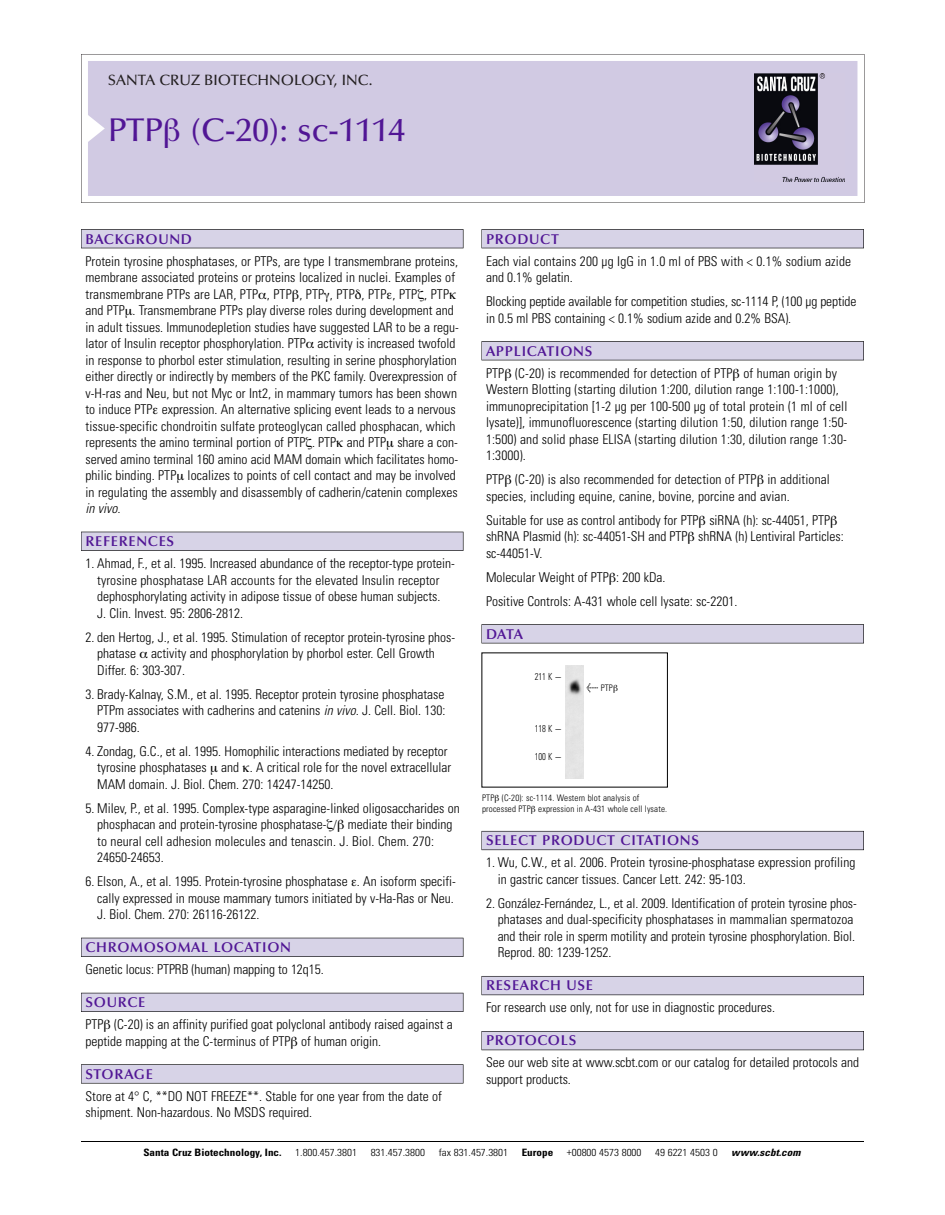
<style>
.page{position:relative;width:945px;height:1215px;background:#fff}
.page>*{position:absolute;margin:0;border:0;box-sizing:border-box;transform-origin:0 0}
.t1{font:500 33px "Optima";color:#511695}
.t2{font:500 15px "Optima";color:#231f20}
.t3{font:600 14.25px "Optima";letter-spacing:.05em;color:#511695}
.t4{font:300 condensed 13.5px/16.5px "Univers";color:#000}
.t5{font:italic 300 condensed 13.5px "Univers";color:#000}
.t6{font:300 condensed 10.2px "Univers";color:#000;scale:1.1 1}
.t7{font:700 condensed 10.2px "Univers";color:#000;scale:1.1 1}
.t8{font:italic 700 condensed 10.2px "Univers";letter-spacing:.005em;color:#000;scale:1.1 1}
.t9{font:300 condensed 9.75px "Univers";color:#000;scale:.87 1}
.t10{font:300 condensed 9px/10.5px "Univers";letter-spacing:.015em;color:#000}
.s1{font-style:italic}
.s2{font-family:"Meta Plus";font-weight:400;font-stretch:normal;font-size:10.5px}
</style>
<div class="page">
<svg style="left:81px;top:54px;width:783px;height:149px"></svg>
<div style="left:88px;top:61px;width:769px;height:135px;background:#d1cae3"></div>
<img style="left:755px;top:74px;width:90px;height:108px">
<div style="left:81px;top:229px;width:382px;height:19px;background:#525156"></div>
<div style="left:81px;top:230px;width:382px;height:18px;background:#d7d3e7"></div>
<div style="left:81px;top:532px;width:382px;height:19px;background:#515055"></div>
<div style="left:81px;top:532px;width:382px;height:18px;background:#d7d3e7"></div>
<div style="left:81px;top:938px;width:382px;height:19px;background:#525158"></div>
<div style="left:81px;top:938px;width:382px;height:18px;background:#d7d3e7"></div>
<div style="left:81px;top:993px;width:382px;height:19px;background:#54535a"></div>
<div style="left:81px;top:993px;width:382px;height:18px;background:#d7d3e7"></div>
<svg style="left:81px;top:1064px;width:382px;height:20px"></svg>
<div style="left:81px;top:1065px;width:382px;height:18px;background:#d7d3e7"></div>
<div style="left:482px;top:229px;width:382px;height:19px;background:#525156"></div>
<div style="left:482px;top:230px;width:381px;height:18px;background:#d7d3e7"></div>
<div style="left:482px;top:341px;width:382px;height:19px;background:#525155"></div>
<div style="left:482px;top:342px;width:381px;height:18px;background:#d7d3e7"></div>
<div style="left:482px;top:624px;width:382px;height:19px;background:#545357"></div>
<div style="left:482px;top:625px;width:381px;height:18px;background:#d7d3e7"></div>
<div style="left:482px;top:831px;width:382px;height:19px;background:#66646d"></div>
<div style="left:482px;top:832px;width:381px;height:18px;background:#d7d3e7"></div>
<div style="left:482px;top:976px;width:382px;height:19px;background:#5b5961"></div>
<div style="left:482px;top:977px;width:381px;height:18px;background:#d7d3e7"></div>
<div style="left:482px;top:1031px;width:382px;height:19px;background:#535259"></div>
<div style="left:482px;top:1032px;width:381px;height:18px;background:#d7d3e7"></div>
<hr style="left:81px;top:1141px;width:783px;height:1px;background:#000">
<img style="left:565px;top:666px;width:19px;height:112px">
<svg style="left:165px;top:118px;width:15px;height:30px"></svg>
<p class="t2" style="left:108px;top:74px;width:266px">SANTA CRUZ BIOTECHNOLOGY, INC.</p>
<h1 class="t1" style="left:108px;top:117px;width:299px">PTP (C-20): sc-1114</h1>
<p class="t3" style="left:86px;top:233px;width:108px">BACKGROUND</p>
<p class="t4" style="left:86px;top:254px;width:375px">Protein tyrosine phosphatases, or PTPs, are type I transmembrane proteins, membrane associated proteins or proteins localized in nuclei. Examples of transmembrane PTPs are LAR, PTP , PTP , PTP , PTP , PTP , PTP , PTP and PTP . Transmembrane PTPs play diverse roles during development and in adult tissues. Immunodepletion studies have suggested LAR to be a regu&shy;lator of Insulin receptor phosphorylation. PTP activity is increased twofold in response to phorbol ester stimulation, resulting in serine phosphorylation either directly or indirectly by members of the PKC family. Overexpression of v-H-ras and Neu, but not Myc or Int2, in mammary tumors has been shown to induce PTP expression. An alternative splicing event leads to a nervous tissue-specific chondroitin sulfate proteoglycan called phosphacan, which represents the amino terminal portion of PTP . PTP and PTP share a con&shy;served amino terminal 160 amino acid MAM domain which facilitates homo&shy;philic binding. PTP localizes to points of cell contact and may be involved in regulating the assembly and disassembly of cadherin/catenin complexes</p>
<p class="t5" style="left:86px;top:503px;width:36px">in vivo.</p>
<p class="t3" style="left:86px;top:536px;width:90px">REFERENCES</p>
<p class="t4" style="left:97px;top:556px;width:359px;text-indent:-12px">1. Ahmad, F., et al. 1995. Increased abundance of the receptor-type protein&shy;tyrosine phosphatase LAR accounts for the elevated Insulin receptor dephosphorylating activity in adipose tissue of obese human subjects.<br>J. Clin. Invest. 95: 2806-2812.</p>
<p class="t4" style="left:97px;top:630px;width:360px;text-indent:-12px">2. den Hertog, J., et al. 1995. Stimulation of receptor protein-tyrosine phos&shy;phatase activity and phosphorylation by phorbol ester. Cell Growth<br>Differ. 6: 303-307.</p>
<p class="t4" style="left:97px;top:687px;width:350px;text-align:justify;text-indent:-12px">3. Brady-Kalnay, S.M., et al. 1995. Receptor protein tyrosine phosphatase PTPm associates with cadherins and catenins <span class="s1">in vivo.</span> J. Cell. Biol. 130:<br>977-986.</p>
<p class="t4" style="left:97px;top:744px;width:356px;text-indent:-12px">4. Zondag, G.C., et al. 1995. Homophilic interactions mediated by receptor tyrosine phosphatases and . A critical role for the novel extracellular<br>MAM domain. J. Biol. Chem. 270: 14247-14250.</p>
<p class="t4" style="left:97px;top:801px;width:364px;text-indent:-12px">5. Milev, P., et al. 1995. Complex-type asparagine-linked oligosaccharides on phosphacan and protein-tyrosine phosphatase-</p>
<p class="t4" style="left:97px;top:817px;width:357px;text-indent:251px">mediate their binding to neural cell adhesion molecules and tenascin. J. Biol. Chem. 270:<br>24650-24653.</p>
<p class="t4" style="left:97px;top:874px;width:360px;text-indent:-12px">6. Elson, A., et al. 1995. Protein-tyrosine phosphatase . An isoform specifi&shy;cally expressed in mouse mammary tumors initiated by v-Ha-Ras or Neu.<br>J. Biol. Chem. 270: 26116-26122.</p>
<p class="t3" style="left:86px;top:942px;width:207px">CHROMOSOMAL LOCATION</p>
<p class="t4" style="left:86px;top:962px;width:240px">Genetic locus: PTPRB (human) mapping to 12q15.</p>
<p class="t3" style="left:86px;top:997px;width:61px">SOURCE</p>
<p class="t4" style="left:86px;top:1017px;width:369px">PTP (C-20) is an affinity purified goat polyclonal antibody raised against a peptide mapping at the C-terminus of PTP of human origin.</p>
<p class="t3" style="left:86px;top:1068px;width:69px">STORAGE</p>
<p class="t4" style="left:86px;top:1089px;width:358px">Store at 4° C, **DO NOT FREEZE**. Stable for one year from the date of shipment. Non-hazardous. No MSDS required.</p>
<p class="t3" style="left:486px;top:233px;width:74px">PRODUCT</p>
<p class="t4" style="left:486px;top:254px;width:367px">Each vial contains 200 µg IgG in 1.0 ml of PBS with &lt; 0.1% sodium azide and 0.1% gelatin.</p>
<p class="t4" style="left:486px;top:294px;width:372px">Blocking peptide available for competition studies, sc-1114 P, (100 µg peptide in 0.5 ml PBS containing &lt; 0.1% sodium azide and 0.2% BSA).</p>
<p class="t3" style="left:486px;top:345px;width:108px">APPLICATIONS</p>
<p class="t4" style="left:486px;top:366px;width:363px">PTP (C-20) is recommended for detection of PTP of human origin by Western Blotting (starting dilution 1:200, dilution range 1:100-1:1000), immunoprecipitation [1-2 µg per 100-500 µg of total protein (1 ml of cell lysate)], immunofluorescence (starting dilution 1:50, dilution range 1:50- 1:500) and solid phase ELISA (starting dilution 1:30, dilution range 1:30- 1:3000).</p>
<p class="t4" style="left:486px;top:472px;width:345px">PTP (C-20) is also recommended for detection of PTP in additional species, including equine, canine, bovine, porcine and avian.</p>
<p class="t4" style="left:486px;top:513px;width:359px">Suitable for use as control antibody for PTP siRNA (h): sc-44051, PTP shRNA Plasmid (h): sc-44051-SH and PTP shRNA (h) Lentiviral Particles: sc-44051-V.</p>
<p class="t4" style="left:486px;top:566px;width:253px;line-height:24px">Molecular Weight of PTP : 200 kDa.<br>Positive Controls: A-431 whole cell lysate: sc-2201.</p>
<p class="t3" style="left:486px;top:628px;width:39px">DATA</p>
<p class="t9" style="left:535px;top:673px;width:33px">211 K -</p>
<p class="t9" style="left:535px;top:725px;width:33px">118 K -</p>
<p class="t9" style="left:535px;top:753px;width:33px">100 K -</p>
<p class="t10" style="left:587px;top:683px;width:28px"><span class="s2">&lt;</span> PTP</p>
<p class="t10" style="left:482px;top:794px;width:186px">PTP (C-20): sc-1114. Western blot analysis of processed PTP expression in A-431 whole cell lysate.</p>
<p class="t3" style="left:486px;top:835px;width:215px">SELECT PRODUCT CITATIONS</p>
<p class="t4" style="left:498px;top:856px;width:359px;text-indent:-12px">1. Wu, C.W., et al. 2006. Protein tyrosine-phosphatase expression profiling in gastric cancer tissues. Cancer Lett. 242: 95-103.</p>
<p class="t4" style="left:498px;top:896px;width:361px;text-indent:-12px">2. González-Fernández, L., et al. 2009. Identification of protein tyrosine phos&shy;phatases and dual-specificity phosphatases in mammalian spermatozoa and their role in sperm motility and protein tyrosine phosphorylation. Biol.<br>Reprod. 80: 1239-1252.</p>
<p class="t3" style="left:486px;top:980px;width:109px">RESEARCH USE</p>
<p class="t4" style="left:486px;top:1001px;width:290px">For research use only, not for use in diagnostic procedures.</p>
<p class="t3" style="left:486px;top:1035px;width:92px">PROTOCOLS</p>
<p class="t4" style="left:486px;top:1056px;width:375px">See our web site at www.scbt.com or our catalog for detailed protocols and support products.</p>
<p class="t7" style="left:143px;top:1148px;width:127px">Santa Cruz Biotechnology, Inc.</p>
<p class="t6" style="left:295px;top:1148px;width:58px">1.800.457.3801</p>
<p class="t6" style="left:371px;top:1148px;width:51px">831.457.3800</p>
<p class="t6" style="left:439px;top:1148px;width:65px">fax 831.457.3801</p>
<p class="t7" style="left:522px;top:1148px;width:30px">Europe</p>
<p class="t6" style="left:567px;top:1148px;width:69px">+00800 4573 8000</p>
<p class="t6" style="left:655px;top:1148px;width:58px">49 6221 4503 0</p>
<p class="t8" style="left:731px;top:1148px;width:64px">www.scbt.com</p>
</div>
